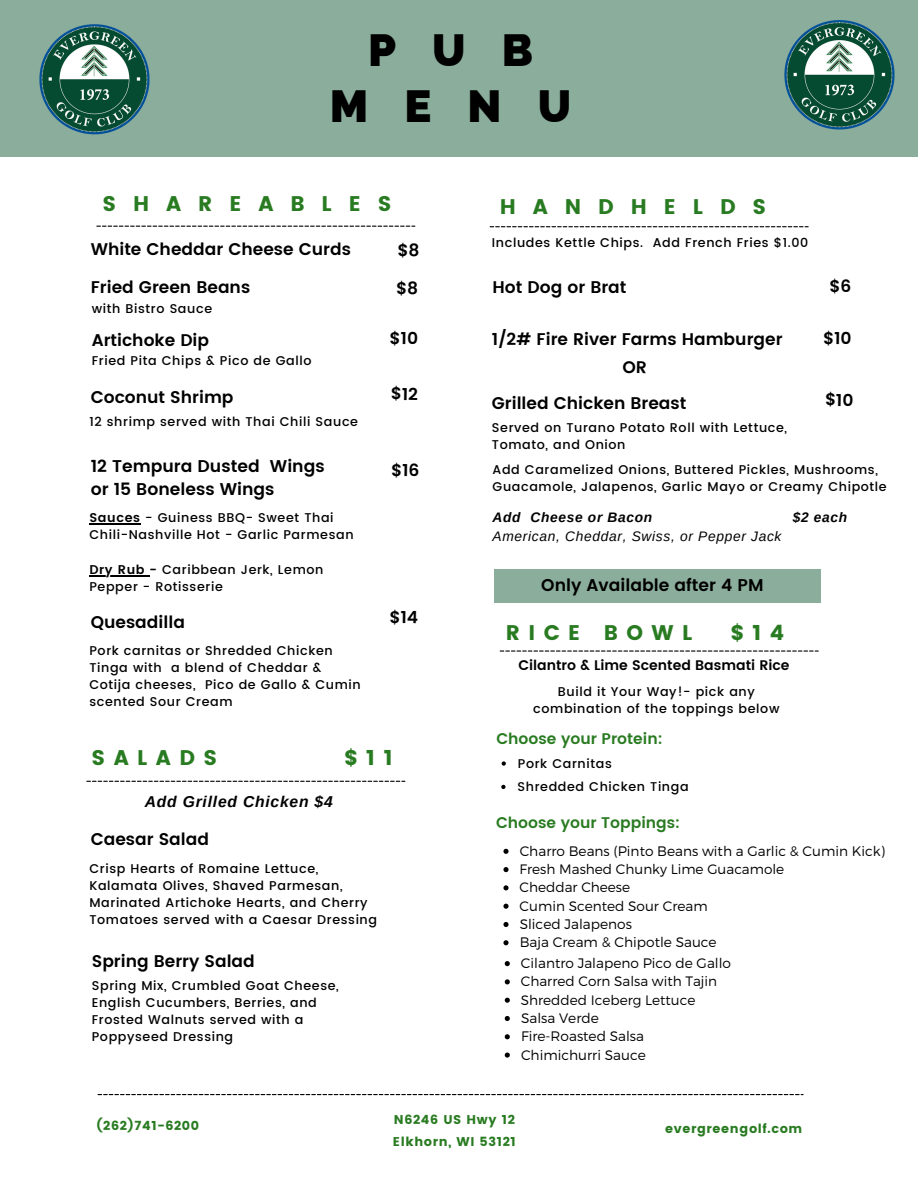
<style>
.page{position:relative;width:918px;height:1188px;background:#fff}
.page>*{position:absolute;margin:0;border:0;box-sizing:border-box;transform-origin:0 0}
.t1{font:800 45.15px/56.1px "Raleway";letter-spacing:.8em;color:#000;text-align:center}
.t2{font:21.15px "Poppins";letter-spacing:.8em;color:#297b21}
.t3{font:21.15px "Poppins";letter-spacing:.4em;color:#297b21}
.t4{font:600 17.1px/23.4px "Poppins";color:#000}
.t5{font:600 16.95px "Poppins";color:#000}
.t6{font:italic 700 15.75px "Arimo";letter-spacing:.05em;color:#000}
.t7{font:600 15.45px "Poppins";color:#297b21}
.t8{font:600 13.95px "Poppins";color:#000}
.t9{font:300 13.8px "Montserrat";color:#000}
.t10{font:italic 13.8px "Arimo";letter-spacing:.05em;color:#000}
.t11{font:italic 700 13.8px "Arimo";letter-spacing:.05em;color:#000}
.t12{font:300 13.65px "Montserrat";color:#000}
.t13{font:500 12.75px/17px "Poppins";letter-spacing:.05em;color:#000}
.t14{font:12.75px "Poppins";letter-spacing:.05em;color:#297b21}
.s1{font-weight:600}
</style>
<div class="page">
<svg style="left:98px;top:1094px;width:706px;height:1px"></svg>
<svg style="left:490px;top:226px;width:319px;height:1px"></svg>
<svg style="left:96px;top:226px;width:319px;height:1px"></svg>
<div style="left:0;top:0;width:918px;height:156px;background:#8bad9b"></div>
<img style="left:16px;top:24px;width:157px;height:133px">
<img style="left:784px;top:20px;width:111px;height:110px">
<hr style="left:89px;top:523px;width:52px;height:2px;background:#000">
<hr style="left:89px;top:575px;width:61px;height:1px;background:#000">
<svg style="left:503px;top:849px;width:6px;height:5px"></svg>
<svg style="left:503px;top:867px;width:6px;height:5px"></svg>
<svg style="left:503px;top:885px;width:6px;height:5px"></svg>
<svg style="left:503px;top:904px;width:6px;height:5px"></svg>
<svg style="left:503px;top:922px;width:6px;height:5px"></svg>
<svg style="left:503px;top:940px;width:6px;height:5px"></svg>
<svg style="left:86px;top:781px;width:319px;height:1px"></svg>
<svg style="left:505px;top:961px;width:5px;height:5px"></svg>
<svg style="left:505px;top:979px;width:5px;height:5px"></svg>
<svg style="left:505px;top:998px;width:5px;height:5px"></svg>
<svg style="left:505px;top:1016px;width:5px;height:5px"></svg>
<svg style="left:505px;top:1034px;width:5px;height:5px"></svg>
<svg style="left:505px;top:1053px;width:5px;height:5px"></svg>
<svg style="left:500px;top:650px;width:319px;height:2px"></svg>
<div style="left:494px;top:570px;width:327px;height:33px;background:#8bad9b"></div>
<svg style="left:502px;top:761px;width:4px;height:5px"></svg>
<svg style="left:501px;top:785px;width:5px;height:4px"></svg>
<h1 class="t1" style="left:330px;top:22px;width:243px">PUB<br>MENU</h1>
<p class="t2" style="left:103px;top:191px;width:290px">SHAREABLES</p>
<h2 class="t2" style="left:500px;top:194px;width:268px">HANDHELDS</h2>
<h3 class="t5" style="left:91px;top:239px;width:262px">White Cheddar Cheese Curds</h3>
<h4 class="t13" style="left:492px;top:234px;width:318px">Includes Kettle Chips. Add French Fries $1.00</h4>
<h5 class="t5" style="left:91px;top:278px;width:161px">Fried Green Beans</h5>
<h2 class="t5" style="left:493px;top:278px;width:135px">Hot Dog or Brat</h2>
<h4 class="t5" style="left:830px;top:276px;width:23px">$6</h4>
<h3 class="t13" style="left:92px;top:300px;width:122px">with Bistro Sauce</h3>
<h4 class="t5" style="left:92px;top:331px;width:119px">Artichoke Dip</h4>
<p class="t13" style="left:92px;top:352px;width:221px">Fried Pita Chips &amp; Pico de Gallo</p>
<h4 class="t5" style="left:91px;top:387px;width:144px">Coconut Shrimp</h4>
<h3 class="t13" style="left:89px;top:413px;width:270px">12 shrimp served with Thai Chili Sauce</h3>
<h3 class="t4" style="left:91px;top:454px;width:235px">12 Tempura Dusted Wings or 15 Boneless Wings</h3>
<h2 class="t13" style="left:89px;top:510px;width:266px"><span class="s1">Sauces</span> - Guiness BBQ- Sweet Thai<br>Chili-Nashville Hot - Garlic Parmesan</h2>
<h4 class="t13" style="left:89px;top:561px;width:236px"><span class="s1">Dry Rub -</span> Caribbean Jerk, Lemon<br>Pepper - Rotisserie</h4>
<h5 class="t5" style="left:91px;top:612px;width:96px">Quesadilla</h5>
<h4 class="t13" style="left:89px;top:643px;width:273px">Pork carnitas or Shredded Chicken<br>Tinga with a blend of Cheddar &amp;<br>Cotija cheeses, Pico de Gallo &amp; Cumin scented Sour Cream</h4>
<h3 class="t2" style="left:92px;top:746px;width:127px">SALADS</h3>
<h3 class="t2" style="left:344px;top:746px;width:50px">$11</h3>
<h3 class="t6" style="left:145px;top:793px;width:190px">Add Grilled Chicken $4</h3>
<h5 class="t5" style="left:91px;top:829px;width:120px">Caesar Salad</h5>
<h4 class="t13" style="left:89px;top:860px;width:289px">Crisp Hearts of Romaine Lettuce, Kalamata Olives, Shaved Parmesan, Marinated Artichoke Hearts, and Cherry Tomatoes served with a Caesar Dressing</h4>
<h4 class="t5" style="left:92px;top:951px;width:165px">Spring Berry Salad</h4>
<h3 class="t13" style="left:92px;top:977px;width:249px">Spring Mix, Crumbled Goat Cheese,<br>English Cucumbers, Berries, and<br>Frosted Walnuts served with a<br>Poppyseed Dressing</h3>
<h5 class="t5" style="left:492px;top:329px;width:292px">1/2# Fire River Farms Hamburger</h5>
<p class="t5" style="left:492px;top:393px;width:196px">Grilled Chicken Breast</p>
<p class="t13" style="left:492px;top:419px;width:297px">Served on Turano Potato Roll with Lettuce,<br>Tomato, and Onion</p>
<p class="t13" style="left:493px;top:461px;width:396px">Add Caramelized Onions, Buttered Pickles, Mushrooms,<br>Guacamole, Jalapenos, Garlic Mayo or Creamy Chipotle</p>
<p class="t11" style="left:493px;top:509px;width:161px">Add Cheese or Bacon</p>
<p class="t11" style="left:793px;top:509px;width:56px">$2 each</p>
<p class="t10" style="left:493px;top:528px;width:290px">American, Cheddar, Swiss, or Pepper Jack</p>
<h5 class="t4" style="left:541px;top:573px;width:224px">Only Available after 4 PM</h5>
<h5 class="t3" style="left:506px;top:620px;width:188px">RICE BOWL</h5>
<h5 class="t2" style="left:730px;top:620px;width:55px">$14</h5>
<p class="t8" style="left:518px;top:657px;width:273px">Cilantro &amp; Lime Scented Basmati Rice</p>
<p class="t13" style="left:533px;top:684px;width:248px;text-align:center">Build it Your Way!- pick any combination of the toppings below</p>
<h4 class="t7" style="left:496px;top:730px;width:168px">Choose your Protein:</h4>
<h5 class="t13" style="left:518px;top:755px;width:95px">Pork Carnitas</h5>
<h5 class="t13" style="left:518px;top:778px;width:173px">Shredded Chicken Tinga</h5>
<h5 class="t7" style="left:496px;top:813px;width:186px">Choose your Toppings:</h5>
<h5 class="t9" style="left:520px;top:842px;width:367px">Charro Beans (Pinto Beans with a Garlic &amp; Cumin Kick)</h5>
<h4 class="t12" style="left:520px;top:860px;width:266px">Fresh Mashed Chunky Lime Guacamole</h4>
<h5 class="t12" style="left:520px;top:879px;width:112px">Cheddar Cheese</h5>
<h4 class="t12" style="left:520px;top:897px;width:190px">Cumin Scented Sour Cream</h4>
<h2 class="t9" style="left:520px;top:915px;width:114px">Sliced Jalapenos</h2>
<h5 class="t9" style="left:520px;top:933px;width:199px">Baja Cream &amp; Chipotle Sauce</h5>
<p class="t9" style="left:521px;top:954px;width:212px">Cilantro Jalapeno Pico de Gallo</p>
<p class="t12" style="left:521px;top:973px;width:198px">Charred Corn Salsa with Tajin</p>
<p class="t12" style="left:521px;top:991px;width:176px">Shredded Iceberg Lettuce</p>
<p class="t9" style="left:521px;top:1009px;width:79px">Salsa Verde</p>
<p class="t9" style="left:521px;top:1027px;width:125px">Fire-Roasted Salsa</p>
<p class="t9" style="left:521px;top:1046px;width:126px">Chimichurri Sauce</p>
<h5 class="t14" style="left:96px;top:1118px;width:104px">(262)741-6200</h5>
<h4 class="t14" style="left:394px;top:1113px;width:123px">N6246 US Hwy 12</h4>
<h3 class="t14" style="left:393px;top:1134px;width:125px">Elkhorn, WI 53121</h3>
<h5 class="t14" style="left:665px;top:1121px;width:139px">evergreengolf.com</h5>
</div>
